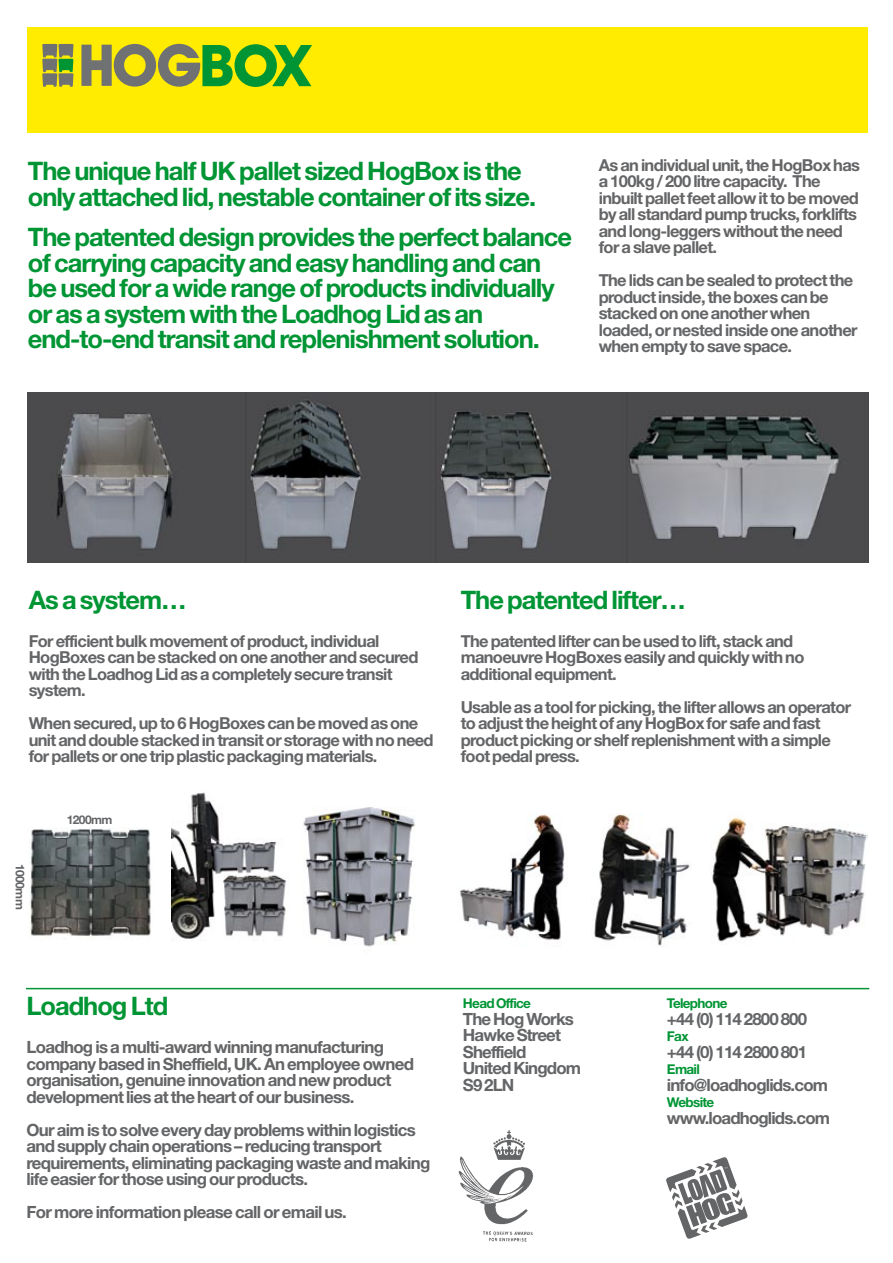
<style>
.page{position:relative;width:893px;height:1263px;background:#fff}
.page>*{position:absolute;margin:0;border:0;box-sizing:border-box;transform-origin:0 0}
.t1{font:700 25.5px/25.5px "Helvetica Neue";letter-spacing:-.04em;color:#009534}
.t2{font:700 16.95px/16.5px "Helvetica Neue";letter-spacing:-.04em;color:#646567}
.t3{font:700 16.5px/16.5px "Helvetica Neue";letter-spacing:-.04em;color:#646567}
.t4{font:700 13.5px "Helvetica Neue";letter-spacing:-.05em;color:#009534}
.t5{font:700 12px "Helvetica Neue";letter-spacing:-.05em;color:#646567}
</style>
<div class="page">
<img style="left:627px;top:393px;width:241px;height:170px">
<img style="left:437px;top:393px;width:190px;height:170px">
<img style="left:246px;top:393px;width:191px;height:170px">
<img style="left:28px;top:393px;width:218px;height:170px">
<div style="left:27px;top:27px;width:841px;height:105px;background:#ffec00"></div>
<hr style="left:26px;top:988px;width:843px;height:1px;background:#009534">
<svg style="left:666px;top:1157px;width:82px;height:82px"></svg>
<img style="left:458px;top:1130px;width:76px;height:112px">
<svg style="left:42px;top:44px;width:31px;height:43px"></svg>
<svg style="left:81px;top:44px;width:231px;height:43px"></svg>
<img style="left:171px;top:792px;width:115px;height:147px">
<img style="left:303px;top:807px;width:112px;height:140px">
<img style="left:459px;top:814px;width:106px;height:126px">
<img style="left:594px;top:814px;width:96px;height:132px">
<img style="left:711px;top:817px;width:157px;height:125px">
<img style="left:28px;top:828px;width:123px;height:110px">
<h1 class="t1" style="left:28px;top:158px;width:510px">The unique half UK pallet sized HogBox is the only attached lid, nestable container of its size.</h1>
<h1 class="t1" style="left:28px;top:224px;width:546px">The patented design provides the perfect balance of carrying capacity and easy handling and can be used for a wide range of products individually or as a system with the Loadhog Lid as an end-to-end transit and replenishment solution.</h1>
<p class="t3" style="left:599px;top:156px;width:263px">As an individual unit, the HogBox has a 100kg / 200 litre capacity. The inbuilt pallet feet allow it to be moved by all standard pump trucks, forklifts and long-leggers without the need for a slave pallet.</p>
<p class="t3" style="left:599px;top:272px;width:260px">The lids can be sealed to protect the product inside, the boxes can be stacked on one another when loaded, or nested inside one another when empty to save space.</p>
<h1 class="t1" style="left:29px;top:587px;width:159px">As a system…</h1>
<p class="t3" style="left:29px;top:632px;width:391px">For efficient bulk movement of product, individual HogBoxes can be stacked on one another and secured with the Loadhog Lid as a completely secure transit system.</p>
<p class="t3" style="left:29px;top:715px;width:406px">When secured, up to 6 HogBoxes can be moved as one unit and double stacked in transit or storage with no need for pallets or one trip plastic packaging materials.</p>
<p class="t5" style="left:28px;top:864px;width:47px;rotate:90deg">1000mm</p>
<p class="t5" style="left:67px;top:812px;width:47px">1200mm</p>
<h1 class="t1" style="left:461px;top:587px;width:227px">The patented lifter…</h1>
<p class="t3" style="left:461px;top:632px;width:345px">The patented lifter can be used to lift, stack and manoeuvre HogBoxes easily and quickly with no additional equipment.</p>
<p class="t3" style="left:461px;top:698px;width:392px">Usable as a tool for picking, the lifter allows an operator to adjust the height of any HogBox for safe and fast product picking or shelf replenishment with a simple foot pedal press.</p>
<h1 class="t1" style="left:26px;top:993px;width:143px">Loadhog Ltd</h1>
<p class="t2" style="left:26px;top:1038px;width:389px">Loadhog is a multi-award winning manufacturing company based in Sheffield, UK. An employee owned organisation, genuine innovation and new product development lies at the heart of our business.</p>
<p class="t2" style="left:26px;top:1121px;width:406px">Our aim is to solve every day problems within logistics and supply chain operations – reducing transport requirements, eliminating packaging waste and making life easier for those using our products.</p>
<p class="t2" style="left:26px;top:1203px;width:322px">For more information please call or email us.</p>
<p class="t4" style="left:463px;top:995px;width:70px">Head Office</p>
<p class="t2" style="left:463px;top:1010px;width:120px">The Hog Works<br>Hawke Street<br>Sheffield<br>United Kingdom<br>S9 2LN</p>
<p class="t4" style="left:667px;top:995px;width:62px">Telephone</p>
<p class="t2" style="left:667px;top:1010px;width:142px">+44 (0) 114 2800 800</p>
<p class="t4" style="left:667px;top:1028px;width:23px">Fax</p>
<p class="t2" style="left:667px;top:1043px;width:142px">+44 (0) 114 2800 801</p>
<p class="t4" style="left:667px;top:1061px;width:34px">Email</p>
<p class="t2" style="left:667px;top:1076px;width:163px">info@loadhoglids.com</p>
<p class="t4" style="left:667px;top:1094px;width:49px">Website</p>
<p class="t2" style="left:667px;top:1109px;width:165px">www.loadhoglids.com</p>
</div>
